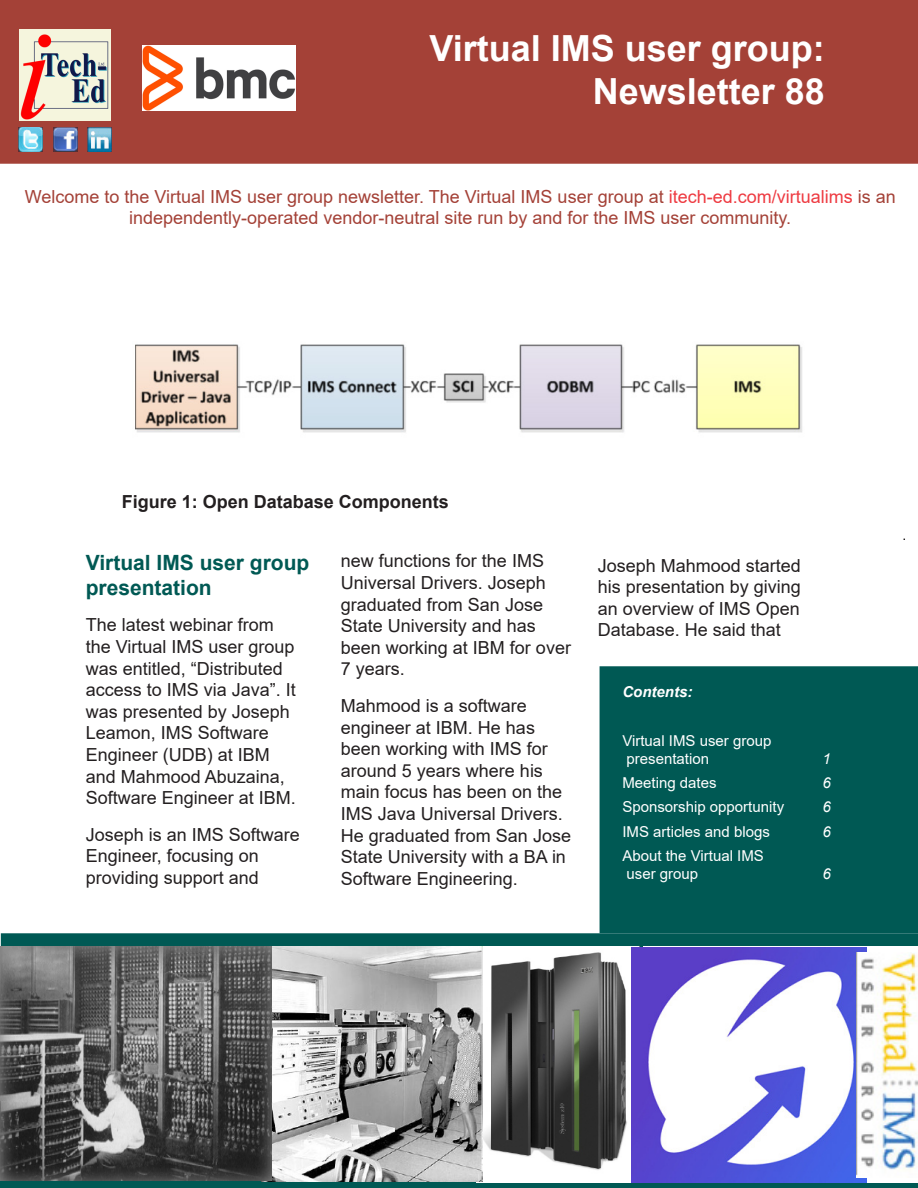
<style>
.page{position:relative;width:918px;height:1188px;background:#fff}
.page>*{position:absolute;margin:0;border:0;box-sizing:border-box;transform-origin:0 0}
.t1{font:700 36px "Arial";color:#fff}
.text{font:700 21px/25.2px "Arial";color:#005954}
.text-2{font:18px/21.6px "Arial";color:#231f20}
.text-3{font:18px/21.6px "Arial";color:#a44137;text-align:center}
.t2{font:700 18px "Arial";color:#231f20}
.contents{font:15px/18px "Arial";color:#fff}
.contents-2{font:italic 700 15px "Arial";color:#fff}
.contents-3{font:italic 15px "Arial";color:#fff}
.s1{color:#ee3a41}
</style>
<div class="page">
<div style="left:0;top:0;width:918px;height:164px;background:#a44137"></div>
<svg style="left:1px;top:933px;width:917px;height:255px;background:#0a5e5b"></svg>
<img style="left:482px;top:946px;width:158px;height:236px">
<img style="left:262px;top:946px;width:220px;height:236px">
<img style="left:0;top:946px;width:271px;height:235px">
<div style="left:600px;top:666px;width:318px;height:267px;background:#005954"></div>
<img style="left:847px;top:946px;width:71px;height:236px">
<img style="left:632px;top:948px;width:235px;height:235px">
<img style="left:857px;top:952px;width:61px;height:225px">
<img style="left:88px;top:127px;width:24px;height:25px">
<img style="left:18px;top:127px;width:25px;height:25px">
<img style="left:54px;top:127px;width:23px;height:25px">
<img style="left:20px;top:29px;width:91px;height:91px">
<img style="left:143px;top:46px;width:152px;height:64px">
<img style="left:135px;top:344px;width:667px;height:89px">
<p class="t1" style="left:429px;top:23px;width:397px">Virtual IMS user group:</p>
<p class="t1" style="left:593px;top:66px;width:234px">Newsletter 88</p>
<p class="text-3" style="left:25px;top:185px;width:873px">Welcome to the Virtual IMS user group newsletter. The Virtual IMS user group at <span class="s1">itech-ed.com/virtualims</span> is an independently-operated vendor-neutral site run by and for the IMS user community.</p>
<p class="t2" style="left:122px;top:489px;width:329px">Figure 1: Open Database Components</p>
<p class="text" style="left:86px;top:550px;width:225px">Virtual IMS user group presentation</p>
<p class="text-2" style="left:86px;top:614px;width:212px">The latest webinar from the Virtual IMS user group was entitled, “Distributed access to IMS via Java”. It was presented by Joseph<br>Leamon, IMS Software<br>Engineer (UDB) at IBM and Mahmood Abuzaina,<br>Software Engineer at IBM.</p>
<p class="text-2" style="left:86px;top:824px;width:216px">Joseph is an IMS Software<br>Engineer, focusing on providing support and</p>
<p class="text-2" style="left:341px;top:550px;width:232px">new functions for the IMS<br>Universal Drivers. Joseph graduated from San Jose<br>State University and has been working at IBM for over<br>7 years.</p>
<p class="text-2" style="left:341px;top:695px;width:232px">Mahmood is a software engineer at IBM. He has been working with IMS for around 5 years where his main focus has been on the<br>IMS Java Universal Drivers.<br>He graduated from San Jose<br>State University with a BA in<br>Software Engineering.</p>
<p class="text-2" style="left:598px;top:554px;width:205px;text-align:justify">Joseph Mahmood started his presentation by giving an overview of IMS Open Database. He said that</p>
<p class="contents-2" style="left:622px;top:681px;width:71px">Contents:</p>
<p class="contents" style="left:622px;top:731px;width:150px">Virtual IMS user group presentation</p>
<p class="contents-3" style="left:822px;top:749px;width:10px">1</p>
<p class="contents" style="left:622px;top:774px;width:96px">Meeting dates</p>
<p class="contents-3" style="left:822px;top:773px;width:10px">6</p>
<p class="contents" style="left:622px;top:798px;width:163px">Sponsorship opportunity</p>
<p class="contents-3" style="left:822px;top:797px;width:10px">6</p>
<p class="contents" style="left:622px;top:822px;width:149px">IMS articles and blogs</p>
<p class="contents-3" style="left:822px;top:822px;width:10px">6</p>
<p class="contents" style="left:622px;top:847px;width:143px">About the Virtual IMS user group</p>
<p class="contents-3" style="left:822px;top:864px;width:10px">6</p>
</div>
